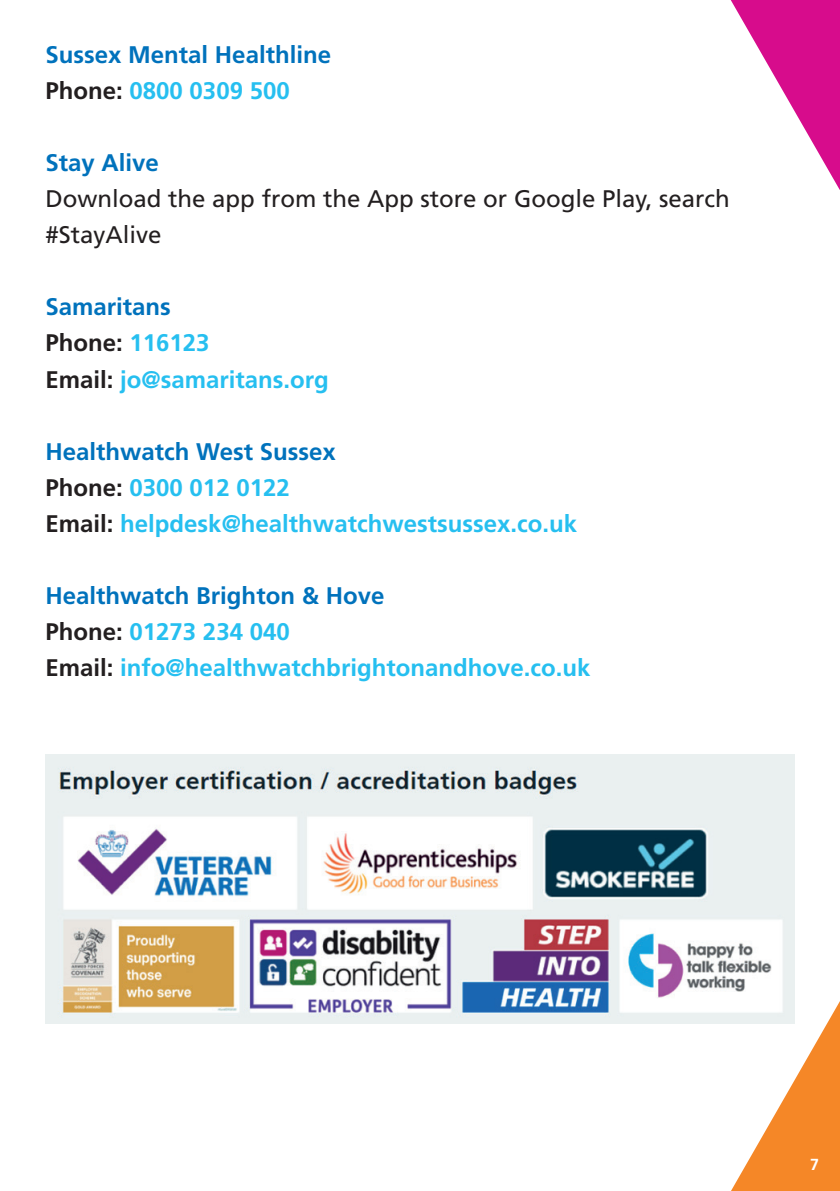
<style>
.page{position:relative;width:840px;height:1191px;background:#fff}
.page>*{position:absolute;margin:0;border:0;box-sizing:border-box;transform-origin:0 0}
.Body_copy{font:700 24px "Frutiger LT Std";color:#26bff0}
.Body_copy-2{font:700 24px "Frutiger LT Std";color:#0072bc}
.Body_copy-3{font:24px/36px "Frutiger LT Std";color:#231f20}
.Body_copy-4{font:700 24px "Frutiger LT Std";color:#231f20}
.t1{font:700 16px "Frutiger";color:#fff}
.s1{color:#231f20}
.s2{color:#26bff0}
</style>
<div class="page">
<svg style="left:730px;top:1001px;width:109px;height:190px"></svg>
<svg style="left:730px;top:0;width:109px;height:189px"></svg>
<img style="left:45px;top:754px;width:749px;height:269px">
<p class="Body_copy-2" style="left:45px;top:41px;width:287px">Sussex Mental Healthline</p>
<p class="Body_copy" style="left:45px;top:77px;width:246px"><span class="s1">Phone:</span> 0800 0309 500</p>
<p class="Body_copy-2" style="left:45px;top:149px;width:115px">Stay Alive</p>
<p class="Body_copy-3" style="left:45px;top:181px;width:685px">Download the app from the App store or Google Play, search #StayAlive</p>
<p class="Body_copy-2" style="left:45px;top:293px;width:127px">Samaritans</p>
<p class="Body_copy-4" style="left:45px;top:329px;width:166px">Phone: <span class="s2">116123</span></p>
<p class="Body_copy" style="left:45px;top:365px;width:285px"><span class="s1">Email:</span> jo@samaritans.org</p>
<p class="Body_copy-2" style="left:45px;top:437px;width:292px">Healthwatch West Sussex</p>
<p class="Body_copy" style="left:45px;top:473px;width:246px"><span class="s1">Phone:</span> 0300 012 0122</p>
<p class="Body_copy" style="left:45px;top:509px;width:533px"><span class="s1">Email:</span> helpdesk@healthwatchwestsussex.co.uk</p>
<p class="Body_copy-2" style="left:45px;top:581px;width:340px">Healthwatch Brighton &amp; Hove</p>
<p class="Body_copy" style="left:45px;top:617px;width:246px"><span class="s1">Phone:</span> 01273 234 040</p>
<p class="Body_copy" style="left:45px;top:653px;width:546px"><span class="s1">Email:</span> info@healthwatchbrightonandhove.co.uk</p>
<p class="t1" style="left:809px;top:1154px;width:10px">7</p>
</div>
